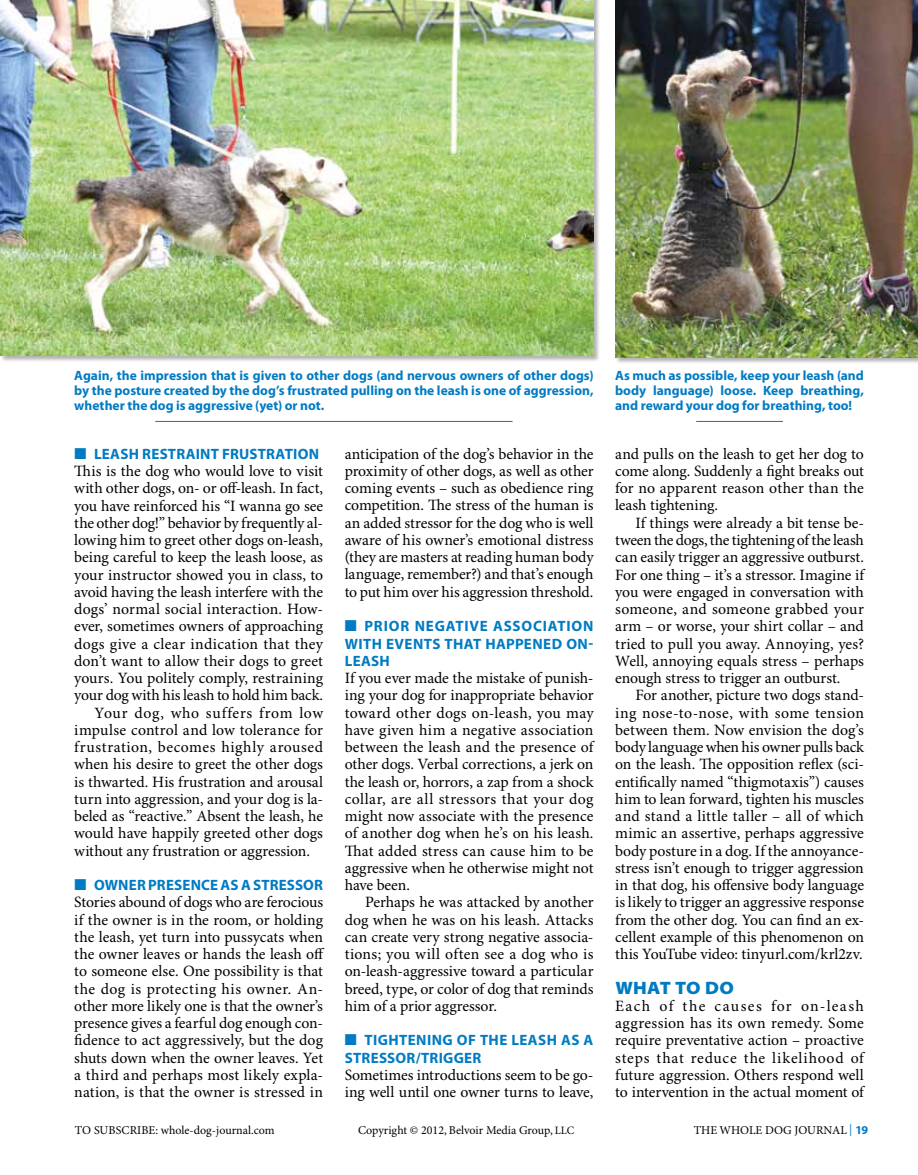
<style>
.page{position:relative;width:918px;height:1175px;background:#fff}
.page>*{position:absolute;margin:0;border:0;box-sizing:border-box;transform-origin:0 0}
.t1{font:900 semi-expanded 18px "Myriad Pro";color:#007bc3}
.t2{font:15.75px/17.2px "Minion Pro";color:#000;text-align:justify}
.t3{font:15.75px "Minion Pro";letter-spacing:.02em;color:#000}
.t4{font:15.75px "Minion Pro";letter-spacing:.045em;color:#000}
.t5{font:15.75px "Minion Pro";letter-spacing:.04em;color:#000}
.t6{font:700 15px/17.2px "Myriad Pro";letter-spacing:.02em;color:#007bc3}
.t7{font:700 15px "Myriad Pro";letter-spacing:.05em;color:#007bc3}
.t8{font:700 13.5px/15px "Myriad Pro";color:#007bc3;text-align:justify}
.t9{font:12px "Minion Pro";color:#000}
.s1{font-size:11.25px}
.s2{color:#007bc3}
.s3{font-family:"Myriad Pro";font-weight:700;color:#007bc3}
</style>
<div class="page">
<hr style="left:155px;top:421px;width:358px;height:1px;background:#007bc3">
<hr style="left:696px;top:421px;width:87px;height:1px;background:#007bc3">
<div style="left:0;top:0;width:600px;height:362px;background:#000;opacity:.3"></div>
<img style="left:0;top:0;width:594px;height:355px">
<div style="left:615px;top:0;width:303px;height:364px;background:#000;opacity:.3"></div>
<img style="left:616px;top:0;width:302px;height:357px">
<p class="t8" style="left:74px;top:368px;width:521px">Again, the impression that is given to other dogs (and nervous owners of other dogs) by the posture created by the dog’s frustrated pulling on the leash is one of aggression, whether the dog is aggressive (yet) or not.</p>
<p class="t8" style="left:615px;top:368px;width:250px">As much as possible, keep your leash (and body language) loose. Keep breathing, and reward your dog for breathing, too!</p>
<p class="t6" style="left:74px;top:444px;width:244px">■ Leash Restraint Frustration</p>
<p class="t2" style="left:74px;top:463px;width:250px">This is the dog who would love to visit</p>
<p class="t2" style="left:74px;top:480px;width:250px">with other dogs, on- or off-leash. In fact,</p>
<p class="t2" style="left:74px;top:497px;width:250px">you have reinforced his “I wanna go see</p>
<p class="t2" style="left:74px;top:515px;width:250px">the other dog!” behavior by frequently al-</p>
<p class="t2" style="left:74px;top:532px;width:250px">lowing him to greet other dogs on-leash,</p>
<p class="t2" style="left:74px;top:549px;width:250px">being careful to keep the leash loose, as</p>
<p class="t2" style="left:74px;top:566px;width:250px">your instructor showed you in class, to</p>
<p class="t2" style="left:74px;top:584px;width:250px">avoid having the leash interfere with the</p>
<p class="t2" style="left:74px;top:601px;width:250px">dogs’ normal social interaction. How-</p>
<p class="t2" style="left:74px;top:618px;width:250px">ever, sometimes owners of approaching</p>
<p class="t3" style="left:74px;top:634px;width:251px">dogs give a clear indication that they</p>
<p class="t2" style="left:74px;top:652px;width:250px">don’t want to allow their dogs to greet</p>
<p class="t2" style="left:74px;top:670px;width:250px">yours. You politely comply, restraining</p>
<p class="t2" style="left:74px;top:687px;width:250px">your dog with his leash to hold him back.</p>
<p class="t5" style="left:95px;top:703px;width:230px">Your dog, who suffers from low</p>
<p class="t2" style="left:74px;top:721px;width:250px">impulse control and low tolerance for</p>
<p class="t4" style="left:74px;top:737px;width:250px">frustration, becomes highly aroused</p>
<p class="t2" style="left:74px;top:756px;width:250px">when his desire to greet the other dogs</p>
<p class="t2" style="left:74px;top:773px;width:250px">is thwarted. His frustration and arousal</p>
<p class="t2" style="left:74px;top:790px;width:250px">turn into aggression, and your dog is la-</p>
<p class="t2" style="left:74px;top:808px;width:250px">beled as “reactive.” Absent the leash, he</p>
<p class="t2" style="left:74px;top:825px;width:250px">would have happily greeted other dogs</p>
<p class="t2" style="left:74px;top:842px;width:237px">without any frustration or aggression.</p>
<p class="t6" style="left:74px;top:876px;width:250px">■ Owner Presence as a Stressor</p>
<p class="t2" style="left:74px;top:894px;width:252px">Stories abound of dogs who are ferocious if the owner is in the room, or holding the leash, yet turn into pussycats when the owner leaves or hands the leash off to someone else. One possibility is that the dog is protecting his owner. An&shy;other more likely one is that the owner’s presence gives a fearful dog enough con&shy;fidence to act aggressively, but the dog shuts down when the owner leaves. Yet a third and perhaps most likely expla&shy;nation, is that the owner is stressed in</p>
<p class="t2" style="left:345px;top:445px;width:251px">anticipation of the dog’s behavior in the proximity of other dogs, as well as other coming events – such as obedience ring competition. The stress of the human is an added stressor for the dog who is well aware of his owner’s emotional distress (they are masters at reading human body language, remember?) and that’s enough to put him over his aggression threshold.</p>
<p class="t7" style="left:345px;top:616px;width:159px">■ Prior Negative Ass</p>
<p class="t6" style="left:345px;top:617px;width:250px;text-indent:177px">ociation with Events that Happened On -<br>Leash</p>
<p class="t2" style="left:345px;top:670px;width:251px">If you ever made the mistake of punish&shy;ing your dog for inappropriate behavior toward other dogs on-leash, you may have given him a negative association between the leash and the presence of other dogs. Verbal corrections, a jerk on the leash or, horrors, a zap from a shock collar, are all stressors that your dog might now associate with the presence of another dog when he’s on his leash.<br>That added stress can cause him to be aggressive when he otherwise might not have been.</p>
<p class="t2" style="left:345px;top:894px;width:250px;text-indent:20px">Perhaps he was attacked by another dog when he was on his leash. Attacks can create very strong negative associa&shy;tions; you will often see a dog who is on-leash-aggressive toward a particular breed, type, or color of dog that reminds him of a prior aggressor.</p>
<p class="t6" style="left:345px;top:1031px;width:250px">■ Tightening of the Leash as a<br>Stressor/Trigger</p>
<p class="t2" style="left:345px;top:1067px;width:250px">Sometimes introductions seem to be go&shy;ing well until one owner turns to leave,</p>
<p class="t2" style="left:615px;top:446px;width:250px">and pulls on the leash to get her dog to come along. Suddenly a fight breaks out for no apparent reason other than the leash tightening.</p>
<p class="t2" style="left:615px;top:515px;width:250px;text-indent:20px">If things were already a bit tense be&shy;tween the dogs, the tightening of the leash can easily trigger an aggressive outburst.<br>For one thing – it’s a stressor. Imagine if you were engaged in conversation with someone, and someone grabbed your arm – or worse, your shirt collar – and tried to pull you away. Annoying, yes?<br>Well, annoying equals stress – perhaps enough stress to trigger an outburst.</p>
<p class="t2" style="left:615px;top:687px;width:250px;text-indent:20px">For another, picture two dogs stand&shy;ing nose-to-nose, with some tension between them. Now envision the dog’s body language when his owner pulls back on the leash. The opposition reflex (sci&shy;entifically named “thigmotaxis”) causes him to lean forward, tighten his muscles and stand a little taller – all of which mimic an assertive, perhaps aggressive body posture in a dog. If the annoyance&shy;stress isn’t enough to trigger aggression in that dog, his offensive body language is likely to trigger an aggressive response from the other dog. You can find an ex&shy;cellent example of this phenomenon on this YouTube video: tinyurl.com/krl2zv.</p>
<p class="t1" style="left:615px;top:977px;width:120px">WHAT TO DO</p>
<p class="t2" style="left:615px;top:998px;width:250px">Each of the causes for on-leash aggression has its own remedy. Some require preventative action – proactive steps that reduce the likelihood of future aggression. Others respond well to intervention in the actual moment of</p>
<p class="t9" style="left:75px;top:1123px;width:201px">to subscribe: whole-dog-journal.com</p>
<p class="t9" style="left:358px;top:1123px;width:218px">Copyright © 2012, Belvoir Media Group, <span class="s1">LLC</span></p>
<p class="t9" style="left:694px;top:1123px;width:114px">THE WHOLE DOG JOUR</p>
<p class="t9" style="left:824px;top:1123px;width:46px">NAL <span class="s2">|</span> <span class="s3">19</span></p>
</div>
